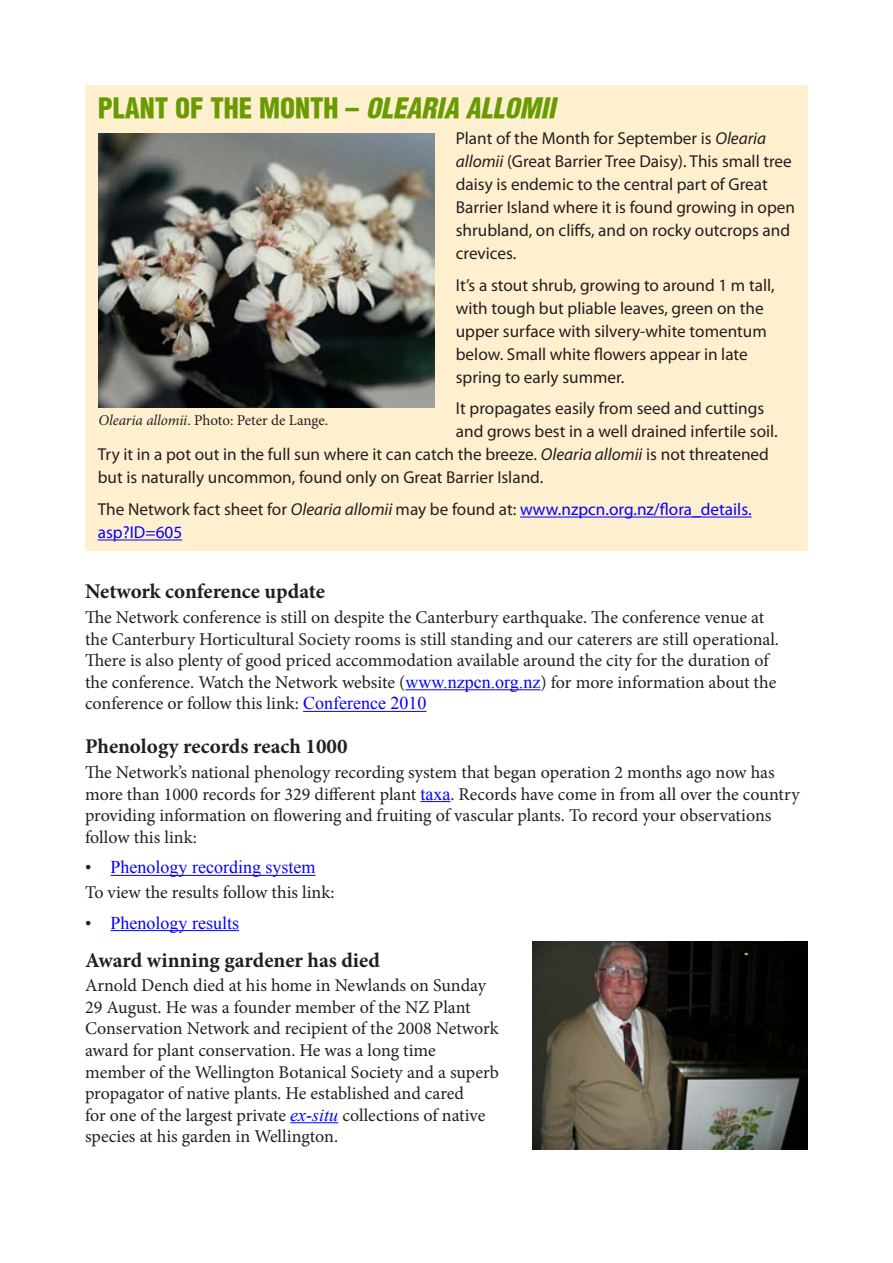
<style>
.page{position:relative;width:893px;height:1263px;background:#fff}
.page>*{position:absolute;margin:0;border:0;box-sizing:border-box;transform-origin:0 0}
.Heading_1_Newsletter{font:900 condensed 27px "Helvetica Maori";color:#699b00}
.Heading_1_Newsletter-2{font:700 21px "Minion Pro";color:#231f20}
.Normal_Newsletter_bo{font:18px/21.6px "Minion Pro";letter-spacing:-.005em;color:#231f20}
.Bullet{font:18px "Times New Roman";color:#0600ff}
.Plant_of_the_month_t{font:17.25px/23px "Myriad Pro";color:#231f20}
.Plant_of_the_month_t-2{font:17.25px/23px "Myriad Pro";color:#0600ff}
.t1{font:15px "Minion Pro";letter-spacing:-.005em;color:#231f20}
.s1{font-family:"Helvetica Maori Cond Black Obl";font-weight:400;font-stretch:normal}
.s2{font-style:italic}
.s3{color:#231f20}
.s4{font-style:italic;color:#231f20}
.s5{font-family:"Times New Roman";color:#0600ff}
.s6{font-family:"Times New Roman";font-style:italic;color:#0600ff}
</style>
<div class="page">
<hr style="left:405px;top:689px;width:135px;height:1px;background:#0600ff">
<hr style="left:303px;top:711px;width:124px;height:1px;background:#0600ff">
<hr style="left:420px;top:801px;width:30px;height:1px;background:#0600ff">
<hr style="left:111px;top:875px;width:205px;height:1px;background:#0600ff">
<hr style="left:111px;top:930px;width:128px;height:1px;background:#0600ff">
<hr style="left:290px;top:1122px;width:48px;height:1px;background:#0600ff">
<img style="left:533px;top:941px;width:274px;height:208px">
<div style="left:85px;top:85px;width:723px;height:466px;background:#feefce"></div>
<hr style="left:520px;top:517px;width:232px;height:1px;background:#0600ff">
<hr style="left:98px;top:539px;width:84px;height:1px;background:#0600ff">
<img style="left:99px;top:133px;width:336px;height:274px">
<p class="Heading_1_Newsletter" style="left:98px;top:91px;width:459px">PLANT OF THE MONTH – <span class="s1">OLEARIA ALLOMII</span></p>
<p class="Plant_of_the_month_t" style="left:456px;top:126px;width:341px">Plant of the Month for September is <span class="s2">Olearia allomii</span> (Great Barrier Tree Daisy). This small tree daisy is endemic to the central part of Great Barrier Island where it is found growing in open shrubland, on cliffs, and on rocky outcrops and crevices.</p>
<p class="Plant_of_the_month_t" style="left:456px;top:273px;width:320px">It’s a stout shrub, growing to around 1 m tall, with tough but pliable leaves, green on the upper surface with silvery-white tomentum below. Small white flowers appear in late spring to early summer.</p>
<p class="Plant_of_the_month_t" style="left:456px;top:397px;width:310px">It propagates easily from seed and cuttings</p>
<p class="Plant_of_the_month_t" style="left:456px;top:420px;width:323px">and grows best in a well drained infertile soil.</p>
<p class="Plant_of_the_month_t" style="left:98px;top:443px;width:673px">Try it in a pot out in the full sun where it can catch the breeze. <span class="s2">Olearia allomii</span> is not threatened</p>
<p class="Plant_of_the_month_t" style="left:98px;top:466px;width:447px">but is naturally uncommon, found only on Great Barrier Island.</p>
<p class="Plant_of_the_month_t-2" style="left:98px;top:498px;width:655px"><span class="s3">The Network fact sheet for</span> <span class="s4">Olearia allomii</span> <span class="s3">may be found at:</span> www.nzpcn.org.nz/flora_details. asp?ID=605</p>
<p class="t1" style="left:99px;top:410px;width:231px"><span class="s2">Olearia allomii</span>. Photo: Peter de Lange.</p>
<p class="Heading_1_Newsletter-2" style="left:85px;top:577px;width:241px">Network conference update</p>
<p class="Normal_Newsletter_bo" style="left:85px;top:606px;width:695px">The Network conference is still on despite the Canterbury earthquake. The conference venue at the Canterbury Horticultural Society rooms is still standing and our caterers are still operational.<br>There is also plenty of good priced accommodation available around the city for the duration of the conference. Watch the Network website (<span class="s5">www.nzpcn.org.nz</span>) for more information about the conference or follow this link: <span class="s5">Conference 2010</span></p>
<p class="Heading_1_Newsletter-2" style="left:85px;top:732px;width:264px">Phenology records reach 1000</p>
<p class="Normal_Newsletter_bo" style="left:85px;top:761px;width:716px">The Network’s national phenology recording system that began operation 2 months ago now has more than 1000 records for 329 different plant <span class="s5">taxa</span>. Records have come in from all over the country providing information on flowering and fruiting of vascular plants. To record your observations follow this link:</p>
<p class="Bullet" style="left:85px;top:855px;width:232px"><span class="s3">•</span> Phenology recording system</p>
<p class="Normal_Newsletter_bo" style="left:85px;top:881px;width:251px">To view the results follow this link:</p>
<p class="Bullet" style="left:85px;top:910px;width:156px"><span class="s3">•</span> Phenology results</p>
<p class="Heading_1_Newsletter-2" style="left:85px;top:945px;width:297px">Award winning gardener has died</p>
<p class="Normal_Newsletter_bo" style="left:85px;top:975px;width:415px">Arnold Dench died at his home in Newlands on Sunday 29 August. He was a founder member of the NZ Plant Conservation Network and recipient of the 2008 Network award for plant conservation. He was a long time member of the Wellington Botanical Society and a superb propagator of native plants. He established and cared<br>for one of the largest private <span class="s6">ex-situ</span> collections of native species at his garden in Wellington.</p>
</div>
